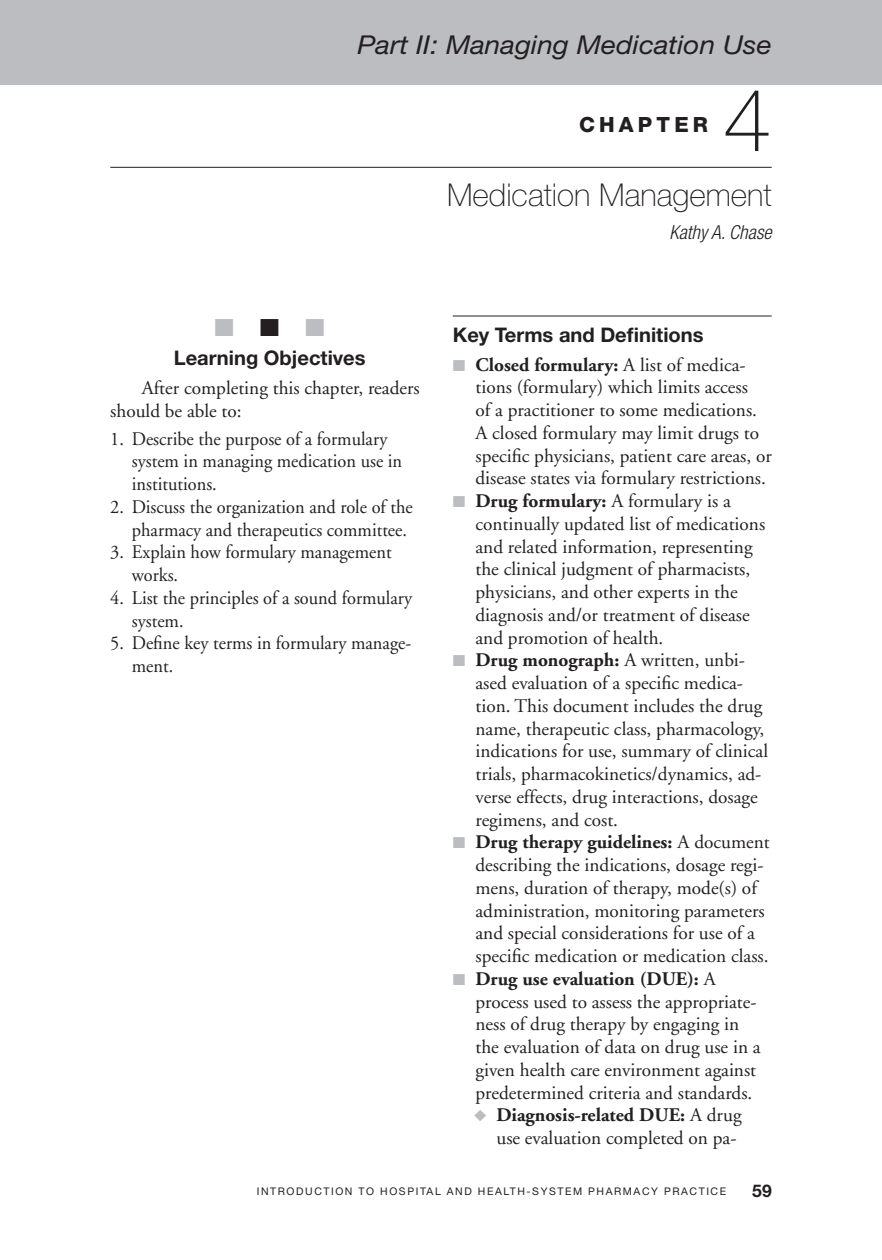
<style>
.page{position:relative;width:882px;height:1260px;background:#fff}
.page>*{position:absolute;margin:0;border:0;box-sizing:border-box;transform-origin:0 0}
.t1{font:100 87.5px "Helvetica Neue";color:#231f20}
.t2{font:100 31.5px "Helvetica Neue";color:#231f20}
.t3{font:italic 26.07px "Helvetica Neue";color:#231f20;scale:1.08 1}
.t4{font:24.5px "Zapf Dingbats";color:#bcbdc0;scale:1.05 1}
.t5{font:800 21px "Helvetica Neue";letter-spacing:.2em;color:#231f20}
.t6{font:700 20.12px "Helvetica Neue";color:#231f20}
.t7{font:19.25px/22.8px "Adobe Garamond";color:#231f20}
.t8{font:19.25px/22.8px "Adobe Garamond";color:#231f20;scale:.95 1}
.t9{font:italic 300 condensed 19.25px "Helvetica Neue";color:#231f20}
.t10{font:700 17.5px "Helvetica Neue";color:#231f20}
.t11{font:10.5px "Helvetica Neue";letter-spacing:.15em;color:#231f20}
.s1{color:#231f20}
.s2{color:#bcbdc0}
.s3{font-weight:700}
</style>
<div class="page">
<div style="left:0;top:0;width:882px;height:84px;background:#bcbdc0"></div>
<hr style="left:453px;top:316px;width:319px;height:1px;background:#231f20">
<hr style="left:110px;top:167px;width:662px;height:1px;background:#231f20">
<h3 class="t3" style="left:357px;top:29px;width:385px">Part II: Managing Medication Use</h3>
<h1 class="t1" style="left:723px;top:70px;width:50px">4</h1>
<h2 class="t2" style="left:447px;top:176px;width:326px">Medication Management</h2>
<p class="t9" style="left:669px;top:221px;width:104px">Kathy A. Chase</p>
<p class="t5" style="left:579px;top:112px;width:131px">CHAPTER</p>
<p class="t4" style="left:215px;top:316px;width:84px">■ <span class="s1">■</span>■</p>
<p class="t6" style="left:174px;top:345px;width:193px">Learning Objectives</p>
<p class="t7" style="left:110px;top:377px;width:311px;text-indent:31px">After completing this chapter, readers should be able to:</p>
<p class="t8" style="left:132px;top:428px;width:286px;text-indent:-22px">1. Describe the purpose of a formulary system in managing medication use in institutions.</p>
<p class="t8" style="left:110px;top:496px;width:320px;text-align:right">2. Discuss the organization and role of the pharmacy and therapeutics committee.</p>
<p class="t8" style="left:132px;top:541px;width:275px;text-indent:-22px">3. Explain how formulary management works.</p>
<p class="t8" style="left:132px;top:587px;width:297px;text-indent:-22px">4. List the principles of a sound formulary system.</p>
<p class="t8" style="left:132px;top:632px;width:296px;text-indent:-22px">5. Define key terms in formulary manage&shy;ment.</p>
<p class="t6" style="left:453px;top:322px;width:252px">Key Terms and Definitions</p>
<p class="t7" style="left:475px;top:354px;width:298px;text-indent:-23px"><span class="s2">■</span> <span class="s3">Closed formulary:</span> A list of medica&shy;tions (formulary) which limits access<br>of a practitioner to some medications.<br>A closed formulary may limit drugs to specific physicians, patient care areas, or disease states via formulary restrictions.</p>
<p class="t7" style="left:475px;top:490px;width:291px;text-indent:-23px"><span class="s2">■</span> <span class="s3">Drug formulary:</span> A formulary is a continually updated list of medications and related information, representing the clinical judgment of pharmacists, physicians, and other experts in the diagnosis and/or treatment of disease and promotion of health.</p>
<p class="t7" style="left:475px;top:650px;width:294px;text-indent:-23px"><span class="s2">■</span> <span class="s3">Drug monograph:</span> A written, unbi&shy;ased evaluation of a specific medica&shy;tion. This document includes the drug name, therapeutic class, pharmacology, indications for use, summary of clinical trials, pharmacokinetics/dynamics, ad&shy;verse effects, drug interactions, dosage regimens, and cost.</p>
<p class="t7" style="left:475px;top:832px;width:296px;text-indent:-23px"><span class="s2">■</span> <span class="s3">Drug therapy guidelines:</span> A document describing the indications, dosage regi&shy;mens, duration of therapy, mode(s) of administration, monitoring parameters and special considerations for use of a specific medication or medication class.</p>
<p class="t7" style="left:475px;top:968px;width:287px;text-indent:-23px"><span class="s2">■</span> <span class="s3">Drug use evaluation (DUE):</span> A process used to assess the appropriate&shy;ness of drug therapy by engaging in the evaluation of data on drug use in a given health care environment against predetermined criteria and standards.</p>
<p class="t7" style="left:474px;top:1105px;width:269px;text-align:right"><span class="s2">◆</span> <span class="s3">Diagnosis-related DUE:</span> A drug use evaluation completed on pa-</p>
<p class="t11" style="left:257px;top:1185px;width:471px">INTRODUCTI ON TO HOSPI TAL AND HEALTH -SYSTEM PH ARMACY PRACTI CE</p>
<p class="t10" style="left:752px;top:1180px;width:21px">59</p>
</div>
